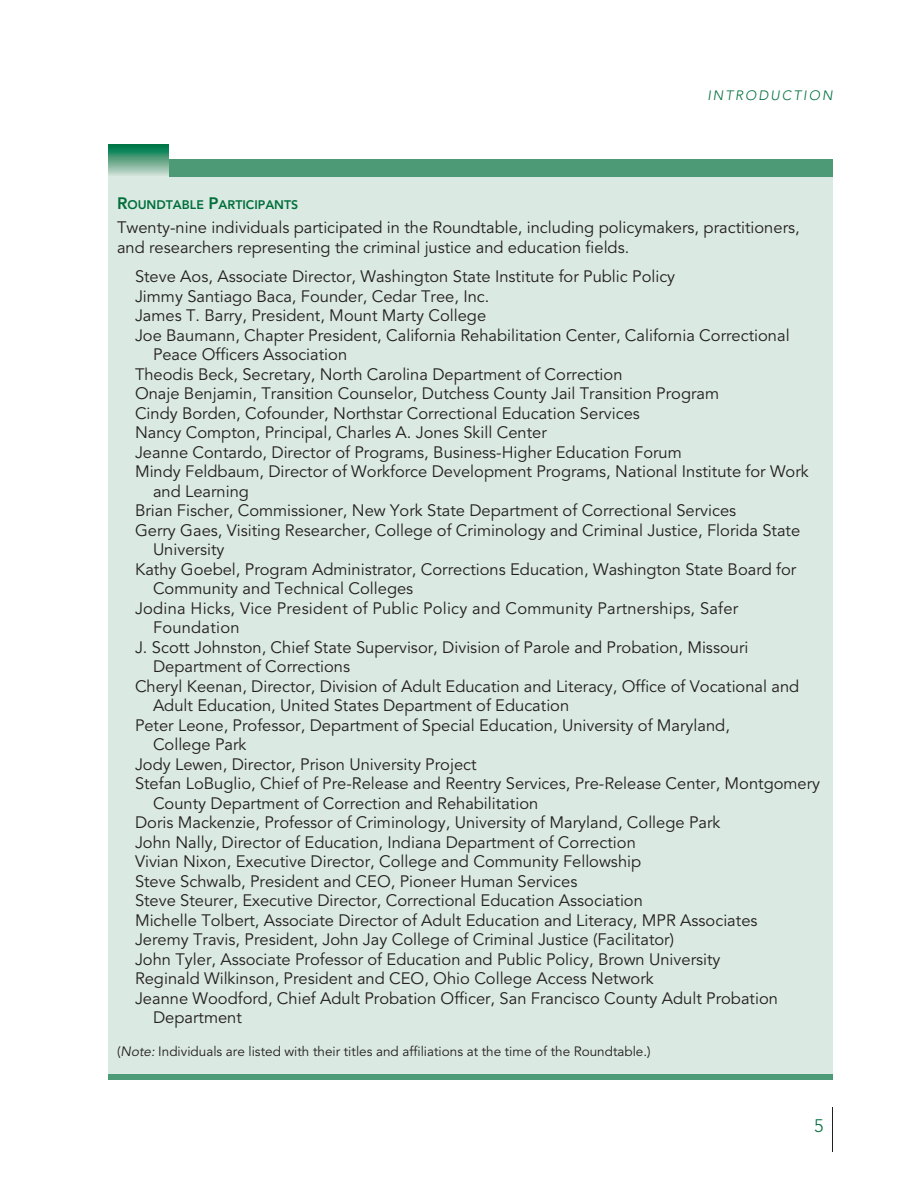
<style>
.page{position:relative;width:918px;height:1188px;background:#fff}
.page>*{position:absolute;margin:0;border:0;box-sizing:border-box;transform-origin:0 0}
.t1{font:300 18px "Avenir";color:#006f3c}
.t2{font:16.5px/19.5px "Avenir";color:#231f20}
.t3{font:13.5px "Avenir";color:#231f20}
.t4{font:italic 300 13.5px "Avenir";letter-spacing:.15em;color:#006f3c}
.t5{font:800 12.3px "Avenir";color:#006f3c}
.s1{font-size:16.5px}
.s2{font-style:italic}
</style>
<div class="page">
<hr style="left:832px;top:1107px;width:1px;height:45px;background:#231f20">
<div style="left:108px;top:168px;width:724px;height:912px;background:#dae9e1"></div>
<div style="left:108px;top:159px;width:724px;height:18px;background:#4d9a77"></div>
<div style="left:108px;top:1074px;width:724px;height:6px;background:#4d9a77"></div>
<div style="left:108px;top:144px;width:60px;height:33px;background:#007341"></div>
<div style="left:108px;top:145px;width:60px;height:32px;background:#007645"></div>
<div style="left:108px;top:147px;width:60px;height:30px;background:#007b4c"></div>
<div style="left:108px;top:148px;width:60px;height:29px;background:#037e50"></div>
<div style="left:108px;top:149px;width:60px;height:28px;background:#068054"></div>
<div style="left:108px;top:150px;width:60px;height:27px;background:#0b8357"></div>
<div style="left:108px;top:151px;width:60px;height:26px;background:#0d865b"></div>
<div style="left:108px;top:152px;width:60px;height:25px;background:#138960"></div>
<div style="left:108px;top:153px;width:60px;height:24px;background:#1d8c64"></div>
<div style="left:108px;top:154px;width:60px;height:23px;background:#2a8f68"></div>
<div style="left:108px;top:155px;width:60px;height:22px;background:#37926c"></div>
<div style="left:108px;top:156px;width:60px;height:21px;background:#429670"></div>
<div style="left:108px;top:157px;width:60px;height:20px;background:#4b9975"></div>
<div style="left:108px;top:158px;width:60px;height:19px;background:#539d7a"></div>
<div style="left:108px;top:159px;width:60px;height:18px;background:#59a07e"></div>
<div style="left:108px;top:160px;width:60px;height:17px;background:#60a383"></div>
<div style="left:108px;top:161px;width:60px;height:16px;background:#67a787"></div>
<div style="left:108px;top:162px;width:60px;height:15px;background:#6eaa8d"></div>
<div style="left:108px;top:163px;width:60px;height:14px;background:#73ad91"></div>
<div style="left:108px;top:164px;width:60px;height:13px;background:#7bb196"></div>
<div style="left:108px;top:165px;width:60px;height:12px;background:#82b59c"></div>
<div style="left:108px;top:166px;width:60px;height:11px;background:#8bb9a1"></div>
<div style="left:108px;top:167px;width:60px;height:10px;background:#93bea7"></div>
<div style="left:108px;top:168px;width:60px;height:9px;background:#99c2ad"></div>
<div style="left:108px;top:169px;width:60px;height:8px;background:#a0c6b2"></div>
<div style="left:108px;top:170px;width:60px;height:7px;background:#a7cab8"></div>
<div style="left:108px;top:171px;width:60px;height:6px;background:#afcfbe"></div>
<div style="left:108px;top:172px;width:60px;height:5px;background:#b6d3c3"></div>
<hr style="left:108px;top:173px;width:60px;height:4px;background:#bdd8cb">
<hr style="left:108px;top:174px;width:60px;height:3px;background:#c7ddd1">
<hr style="left:108px;top:175px;width:60px;height:2px;background:#cde1d6">
<hr style="left:108px;top:176px;width:60px;height:1px;background:#d6e7de">
<hr style="left:108px;top:177px;width:60px;height:1px;background:#deebe4">
<p class="t4" style="left:707px;top:90px;width:127px">INTRODUCTION</p>
<p class="t5" style="left:117px;top:200px;width:183px"><span class="s1">R</span>OUNDTABLE <span class="s1">P</span>ARTICIPANTS</p>
<p class="t2" style="left:117px;top:219px;width:684px">Twenty-nine individuals participated in the Roundtable, including policymakers, practitioners, and researchers representing the criminal justice and education fields.</p>
<p class="t2" style="left:135px;top:268px;width:542px">Steve Aos, Associate Director, Washington State Institute for Public Policy</p>
<p class="t2" style="left:135px;top:287px;width:356px">Jimmy Santiago Baca, Founder, Cedar Tree, Inc.</p>
<p class="t2" style="left:135px;top:307px;width:353px">James T. Barry, President, Mount Marty College</p>
<p class="t2" style="left:135px;top:326px;width:656px">Joe Baumann, Chapter President, California Rehabilitation Center, California Correctional</p>
<p class="t2" style="left:153px;top:346px;width:196px">Peace Officers Association</p>
<p class="t2" style="left:135px;top:365px;width:489px">Theodis Beck, Secretary, North Carolina Department of Correction</p>
<p class="t2" style="left:135px;top:385px;width:586px">Onaje Benjamin, Transition Counselor, Dutchess County Jail Transition Program</p>
<p class="t2" style="left:135px;top:404px;width:506px">Cindy Borden, Cofounder, Northstar Correctional Education Services</p>
<p class="t2" style="left:135px;top:424px;width:413px">Nancy Compton, Principal, Charles A. Jones Skill Center</p>
<p class="t2" style="left:135px;top:443px;width:548px">Jeanne Contardo, Director of Programs, Business-Higher Education Forum</p>
<p class="t2" style="left:135px;top:463px;width:675px">Mindy Feldbaum, Director of Workforce Development Programs, National Institute for Work</p>
<p class="t2" style="left:153px;top:482px;width:98px">and Learning</p>
<p class="t2" style="left:135px;top:502px;width:603px">Brian Fischer, Commissioner, New York State Department of Correctional Services</p>
<p class="t2" style="left:135px;top:521px;width:667px">Gerry Gaes, Visiting Researcher, College of Criminology and Criminal Justice, Florida State</p>
<p class="t2" style="left:153px;top:541px;width:73px">University</p>
<p class="t2" style="left:135px;top:560px;width:663px">Kathy Goebel, Program Administrator, Corrections Education, Washington State Board for</p>
<p class="t2" style="left:153px;top:580px;width:262px">Community and Technical Colleges</p>
<p class="t2" style="left:135px;top:599px;width:605px">Jodina Hicks, Vice President of Public Policy and Community Partnerships, Safer</p>
<p class="t2" style="left:153px;top:619px;width:88px">Foundation</p>
<p class="t2" style="left:135px;top:638px;width:615px">J. Scott Johnston, Chief State Supervisor, Division of Parole and Probation, Missouri</p>
<p class="t2" style="left:153px;top:658px;width:199px">Department of Corrections</p>
<p class="t2" style="left:135px;top:677px;width:666px">Cheryl Keenan, Director, Division of Adult Education and Literacy, Office of Vocational and</p>
<p class="t2" style="left:153px;top:697px;width:418px">Adult Education, United States Department of Education</p>
<p class="t2" style="left:135px;top:716px;width:596px">Peter Leone, Professor, Department of Special Education, University of Maryland,</p>
<p class="t2" style="left:153px;top:736px;width:95px">College Park</p>
<p class="t2" style="left:135px;top:755px;width:343px">Jody Lewen, Director, Prison University Project</p>
<p class="t2" style="left:135px;top:775px;width:687px">Stefan LoBuglio, Chief of Pre-Release and Reentry Services, Pre-Release Center, Montgomery</p>
<p class="t2" style="left:153px;top:794px;width:387px">County Department of Correction and Rehabilitation</p>
<p class="t2" style="left:135px;top:814px;width:587px">Doris Mackenzie, Professor of Criminology, University of Maryland, College Park</p>
<p class="t2" style="left:135px;top:834px;width:502px">John Nally, Director of Education, Indiana Department of Correction</p>
<p class="t2" style="left:135px;top:853px;width:508px">Vivian Nixon, Executive Director, College and Community Fellowship</p>
<p class="t2" style="left:135px;top:873px;width:444px">Steve Schwalb, President and CEO, Pioneer Human Services</p>
<p class="t2" style="left:135px;top:892px;width:509px">Steve Steurer, Executive Director, Correctional Education Association</p>
<p class="t2" style="left:135px;top:912px;width:624px">Michelle Tolbert, Associate Director of Adult Education and Literacy, MPR Associates</p>
<p class="t2" style="left:135px;top:931px;width:541px">Jeremy Travis, President, John Jay College of Criminal Justice (Facilitator)</p>
<p class="t2" style="left:135px;top:951px;width:587px">John Tyler, Associate Professor of Education and Public Policy, Brown University</p>
<p class="t2" style="left:135px;top:970px;width:520px">Reginald Wilkinson, President and CEO, Ohio College Access Network</p>
<p class="t2" style="left:135px;top:990px;width:644px">Jeanne Woodford, Chief Adult Probation Officer, San Francisco County Adult Probation</p>
<p class="t2" style="left:153px;top:1009px;width:90px">Department</p>
<p class="t3" style="left:117px;top:1046px;width:535px">(<span class="s2">Note:</span> Individuals are listed with their titles and affiliations at the time of the Roundtable.)</p>
<p class="t1" style="left:814px;top:1119px;width:11px">5</p>
</div>
